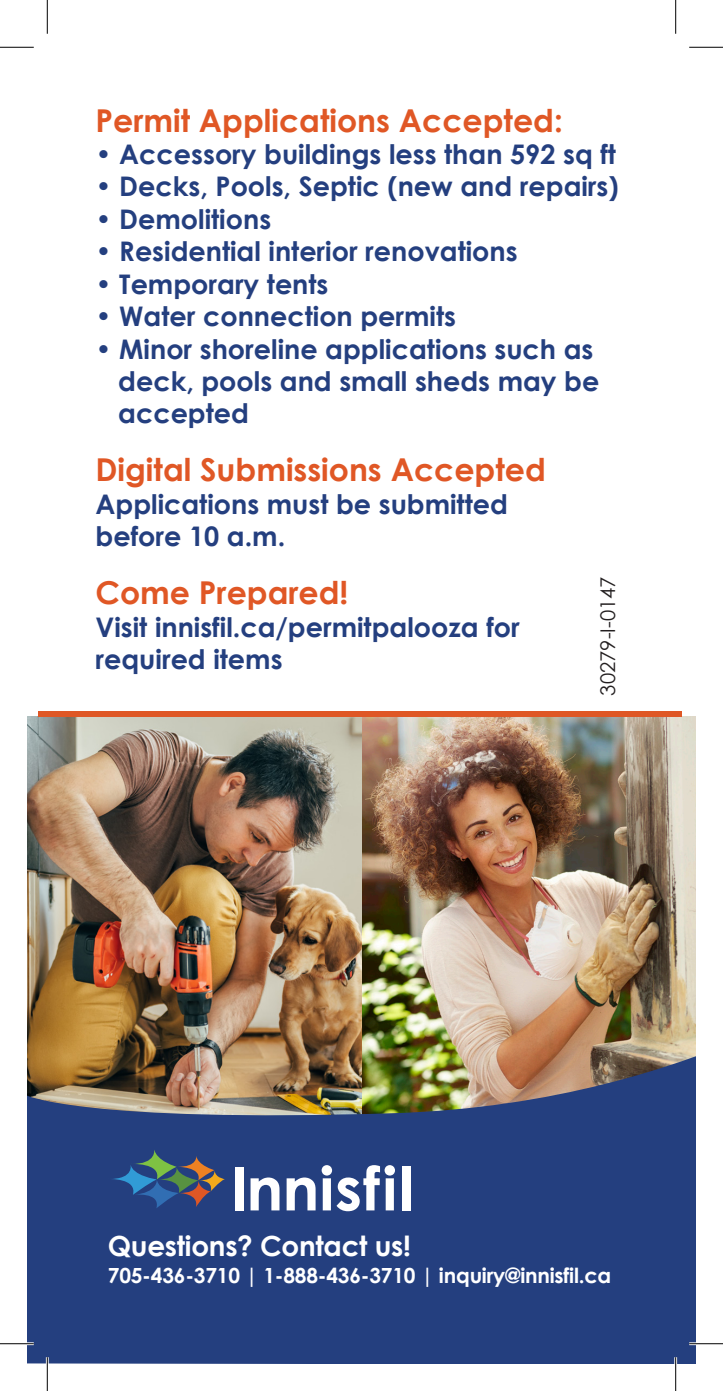
<style>
.page{position:relative;width:723px;height:1391px;background:#fff}
.page>*{position:absolute;margin:0;border:0;box-sizing:border-box;transform-origin:0 0}
.t1{font:700 31.5px "Century Gothic";color:#e05725}
.t2{font:700 27.9px "Century Gothic";letter-spacing:-.01em;color:#fff}
.t3{font:700 27px/32.4px "Century Gothic";color:#243f7f}
.t4{font:700 20.93px "Century Gothic";letter-spacing:-.01em;color:#fff}
.t5{font:20.25px "Century Gothic";color:#231f20}
</style>
<div class="page">
<img style="left:361px;top:716px;width:334px;height:237px">
<img style="left:27px;top:716px;width:334px;height:237px">
<img style="left:27px;top:953px;width:668px;height:411px">
<div style="left:235px;top:1167px;width:8px;height:43px;background:#fff"></div>
<svg style="left:250px;top:1177px;width:29px;height:33px"></svg>
<svg style="left:286px;top:1177px;width:29px;height:33px"></svg>
<svg style="left:321px;top:1165px;width:74px;height:46px"></svg>
<div style="left:402px;top:1166px;width:8px;height:44px;background:#fff"></div>
<svg style="left:108px;top:1148px;width:117px;height:59px;background:#3f5473"></svg>
<svg style="left:133px;top:1179px;width:46px;height:29px"></svg>
<div style="left:38px;top:711px;width:643px;height:6px;background:#df5725"></div>
<hr style="left:0;top:1342px;width:34px;height:3px;background:#fff">
<hr style="left:688px;top:1342px;width:34px;height:3px;background:#fff">
<hr style="left:46px;top:1357px;width:3px;height:33px;background:#fff">
<hr style="left:674px;top:1357px;width:2px;height:33px;background:#fff">
<hr style="left:0;top:47px;width:34px;height:1px;background:#000">
<hr style="left:688px;top:47px;width:34px;height:1px;background:#000">
<hr style="left:0;top:1343px;width:34px;height:1px;background:#000">
<hr style="left:688px;top:1343px;width:34px;height:1px;background:#000">
<hr style="left:47px;top:0;width:1px;height:34px;background:#000">
<hr style="left:47px;top:1357px;width:1px;height:33px;background:#000">
<hr style="left:675px;top:0;width:1px;height:34px;background:#000">
<hr style="left:675px;top:1357px;width:1px;height:33px;background:#000">
<p class="t1" style="left:95px;top:96px;width:468px">Permit Applications Accepted:</p>
<p class="t3" style="left:95px;top:137px;width:522px">• Accessory buildings less than 592 sq ft</p>
<p class="t3" style="left:95px;top:169px;width:524px">• Decks, Pools, Septic (new and repairs)</p>
<p class="t3" style="left:95px;top:202px;width:177px">• Demolitions</p>
<p class="t3" style="left:95px;top:234px;width:423px">• Residential interior renovations</p>
<p class="t3" style="left:95px;top:266px;width:234px">• Temporary tents</p>
<p class="t3" style="left:95px;top:299px;width:362px">• Water connection permits</p>
<p class="t3" style="left:118px;top:331px;width:482px;text-indent:-23px">• Minor shoreline applications such as deck, pools and small sheds may be accepted</p>
<p class="t1" style="left:95px;top:446px;width:451px">Digital Submissions Accepted</p>
<p class="t3" style="left:95px;top:486px;width:414px">Applications must be submitted before 10 a.m.</p>
<p class="t1" style="left:95px;top:569px;width:254px">Come Prepared!</p>
<p class="t3" style="left:95px;top:609px;width:425px">Visit innisfil.ca/permitpalooza for required items</p>
<p class="t5" style="left:593px;top:695px;width:120px;rotate:-90deg">30279-I-0147</p>
<p class="t2" style="left:108px;top:1224px;width:304px">Questions? Contact us!</p>
<p class="t4" style="left:108px;top:1259px;width:505px">705-436-3710 | 1-888-436-3710 | inquiry@innisfil.ca</p>
</div>
